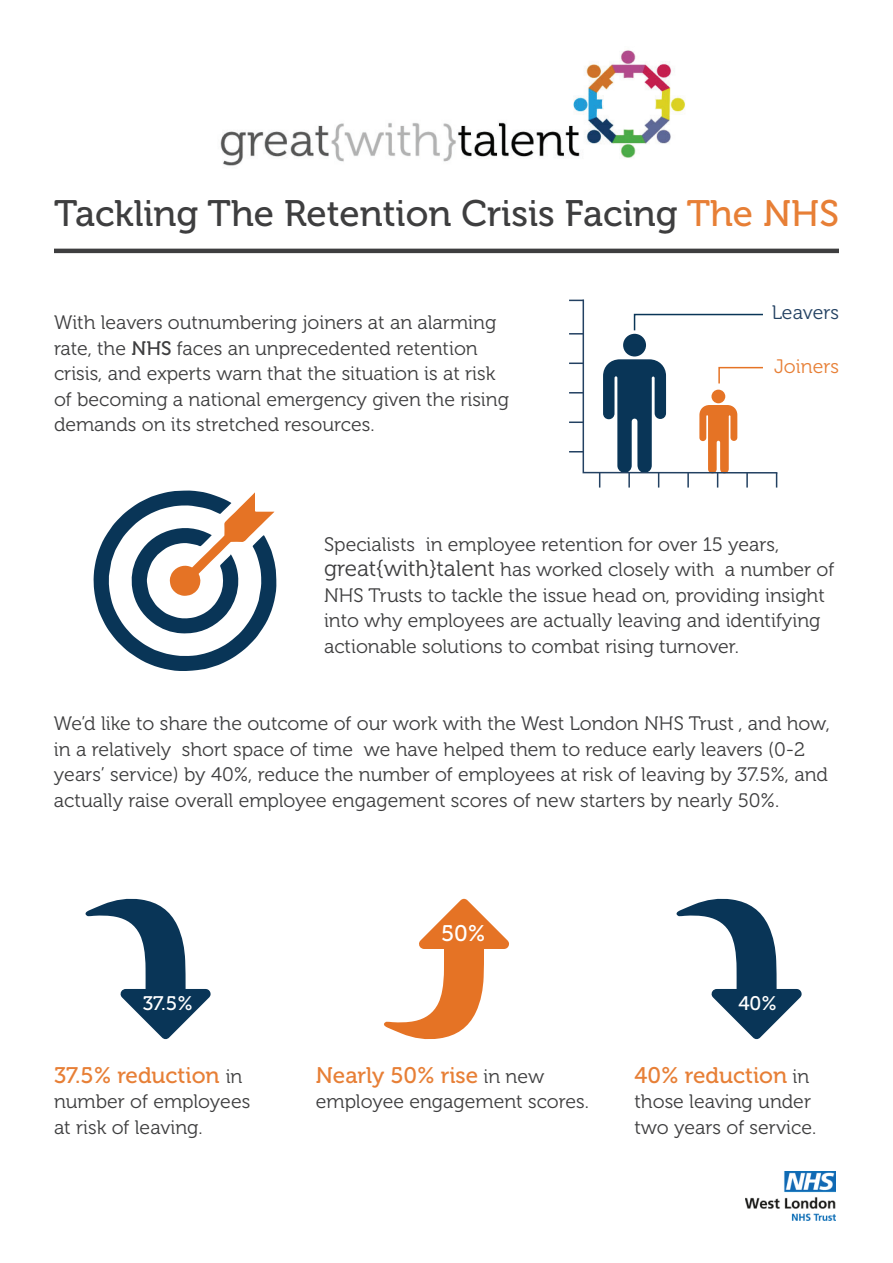
<style>
.page{position:relative;width:893px;height:1263px;background:#fff}
.page>*{position:absolute;margin:0;border:0;box-sizing:border-box;transform-origin:0 0}
.t1{font:36.75px "Museo 500";color:#3e3e3f}
.t2{font:22.5px "Museo 500";color:#e77f36}
.t3{font:22.5px "Museo 500";color:#fff}
.t4{font:19.65px "Museo 500";color:#fff}
.t5{font:19.5px/25.5px "Museo 300";color:#3e3e3f}
.t6{font:19.5px "Museo 300";letter-spacing:-.005em;color:#234162}
.t7{font:19.5px "Museo 300";color:#e77f36}
.s1{color:#e77f36}
.s2{font-family:"Museo 500"}
.s3{font-size:22.5px}
.s4{font-family:"Museo 300";font-size:19.5px;color:#3e3e3f}
</style>
<div class="page">
<img style="left:220px;top:50px;width:465px;height:116px">
<hr style="left:54px;top:249px;width:785px;height:4px;background:#3e3e3f">
<svg style="left:569px;top:299px;width:209px;height:188px"></svg>
<svg style="left:93px;top:490px;width:183px;height:181px"></svg>
<svg style="left:85px;top:898px;width:126px;height:142px"></svg>
<svg style="left:676px;top:898px;width:126px;height:142px"></svg>
<svg style="left:384px;top:898px;width:125px;height:142px"></svg>
<img style="left:746px;top:1171px;width:89px;height:49px">
<h1 class="t1" style="left:54px;top:193px;width:786px">Tackling The Retention Crisis Facing <span class="s1">The NHS</span></h1>
<p class="t5" style="left:54px;top:310px;width:456px">With leavers outnumbering joiners at an alarming rate, the <span class="s2">NHS</span> faces an unprecedented retention crisis, and experts warn that the situation is at risk of becoming a national emergency given the rising demands on its stretched resources.</p>
<p class="t6" style="left:772px;top:301px;width:69px">Leavers</p>
<p class="t7" style="left:774px;top:356px;width:66px">Joiners</p>
<p class="t5" style="left:324px;top:531px;width:512px">Specialists in employee retention for over 15 years, <span class="s3">great{with}talent</span> has worked closely with a number of NHS Trusts to tackle the issue head on, providing insight into why employees are actually leaving and identifying actionable solutions to combat rising turnover.</p>
<p class="t5" style="left:54px;top:711px;width:777px">We’d like to share the outcome of our work with the West London NHS Trust , and how, in a relatively short space of time we have helped them to reduce early leavers (0-2 years’ service) by 40%, reduce the number of employees at risk of leaving by 37.5%, and actually raise overall employee engagement scores of new starters by nearly 50%.</p>
<p class="t4" style="left:143px;top:992px;width:51px">37.5%</p>
<p class="t2" style="left:54px;top:1063px;width:190px">37.5% reduction <span class="s4">in</span></p>
<p class="t5" style="left:54px;top:1089px;width:198px">number of employees at risk of leaving.</p>
<p class="t3" style="left:441px;top:921px;width:46px">50%</p>
<p class="t2" style="left:316px;top:1063px;width:230px">Nearly 50% rise <span class="s4">in new</span></p>
<p class="t5" style="left:316px;top:1089px;width:275px">employee engagement scores.</p>
<p class="t4" style="left:738px;top:992px;width:40px">40%</p>
<p class="t2" style="left:634px;top:1063px;width:176px">40% reduction <span class="s4">in</span></p>
<p class="t5" style="left:635px;top:1089px;width:183px">those leaving under two years of service.</p>
</div>
